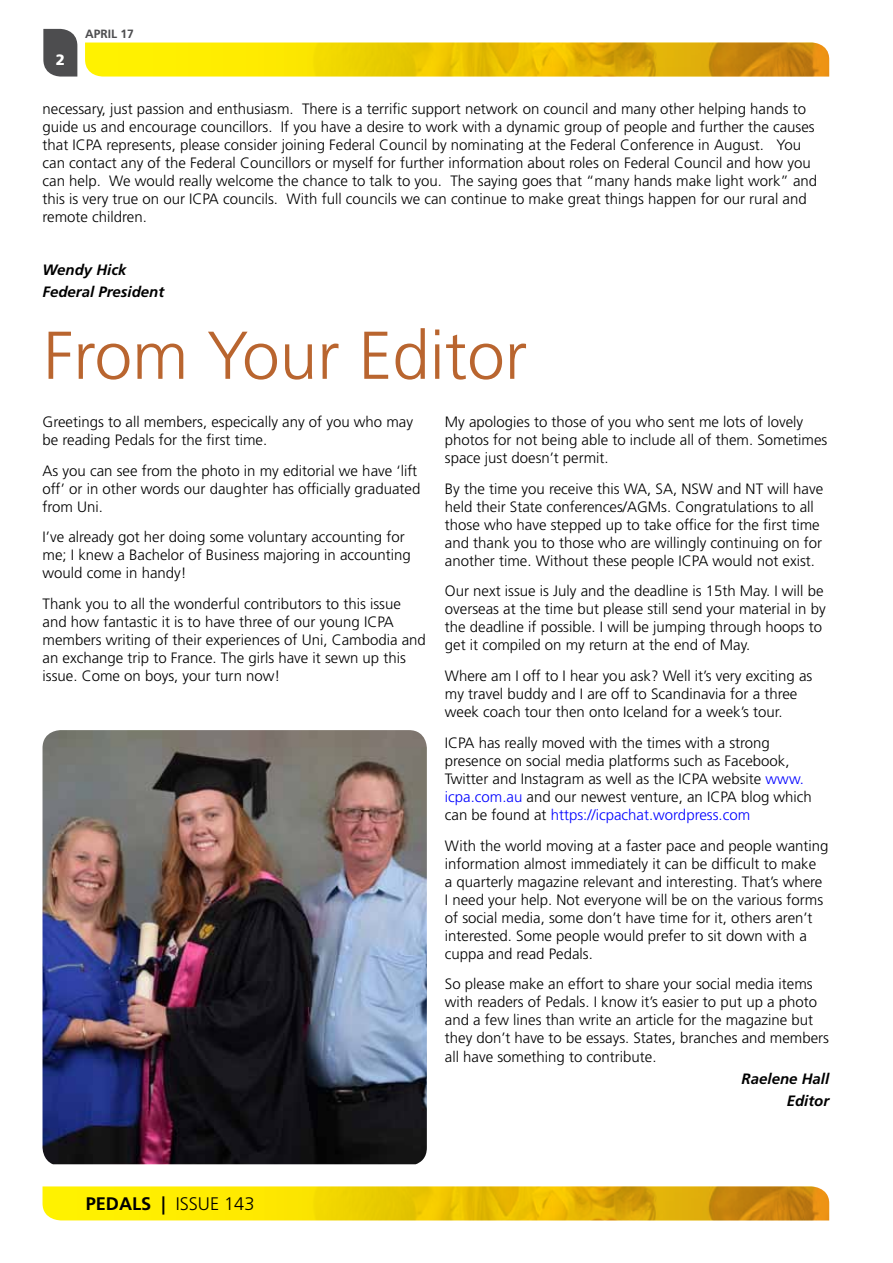
<style>
.page{position:relative;width:893px;height:1263px;background:#fff}
.page>*{position:absolute;margin:0;border:0;box-sizing:border-box;transform-origin:0 0}
.t1{font:300 67.5px "Frutiger LT Std";letter-spacing:-.01em;color:#b9652f}
.t2{font:300 18.15px "Frutiger LT Std";color:#000}
.t3{font:300 15px/18px "Frutiger LT Std";color:#000}
.t4{font:italic 700 15px/22px "Frutiger LT Std";color:#000}
.t5{font:900 15px "Frutiger LT Std";color:#fff}
.t6{font:700 12px "Frutiger LT Std";color:#4d4d4f}
.s1{color:#00f}
.s2{font-weight:700}
</style>
<div class="page">
<div style="left:85px;top:43px;width:174px;height:34px;background:#fff000"></div>
<div style="left:43px;top:1186px;width:216px;height:34px;background:#ffef00"></div>
<img style="left:259px;top:1186px;width:570px;height:34px">
<img style="left:259px;top:43px;width:570px;height:34px">
<svg style="left:43px;top:29px;width:34px;height:48px;background:#5c5c5e"></svg>
<img style="left:43px;top:730px;width:384px;height:434px">
<p class="t6" style="left:85px;top:27px;width:50px">APRIL 17</p>
<p class="t5" style="left:56px;top:51px;width:11px">2</p>
<p class="t3" style="left:43px;top:100px;width:776px">necessary, just passion and enthusiasm. There is a terrific support network on council and many other helping hands to guide us and encourage councillors. If you have a desire to work with a dynamic group of people and further the causes that IC PA represents, please consider joining Federal Council by nominating at the Federal Conference in August. You can contact any of the Federal Councillors or myself for further information about roles on Federal Council and how you can help. We would really welcome the chance to talk to you. The saying goes that “many hands make light work” and this is very true on our IC PA councils. With full councils we can continue to make great things happen for our rural and remote children.</p>
<p class="t4" style="left:43px;top:259px;width:123px">Wendy Hick<br>Federal President</p>
<h1 class="t1" style="left:43px;top:317px;width:485px">From Your Editor</h1>
<p class="t3" style="left:43px;top:413px;width:372px">Greetings to all members, especically any of you who may be reading Pedals for the first time.</p>
<p class="t3" style="left:43px;top:462px;width:379px">As you can see from the photo in my editorial we have ‘lift off’ or in other words our daughter has officially graduated from Uni.</p>
<p class="t3" style="left:43px;top:528px;width:370px">I’ve already got her doing some voluntary accounting for me; I knew a Bachelor of Business majoring in accounting would come in handy!</p>
<p class="t3" style="left:43px;top:595px;width:385px">Thank you to all the wonderful contributors to this issue and how fantastic it is to have three of our young IC PA members writing of their experiences of U ni, Cambodia and an exchange trip to France. The girls have it sewn up this issue. Come on boys, your turn now!</p>
<p class="t3" style="left:445px;top:413px;width:384px">My apologies to those of you who sent me lots of lovely photos for not being able to include all of them. Sometimes space just doesn’t permit.</p>
<p class="t3" style="left:445px;top:480px;width:380px">By the time you receive this WA, SA, NSW and NT will have held their State conferences/AGMs. Congratulations to all those who have stepped up to take office for the first time and thank you to those who are willingly continuing on for another time. Without these people IC PA would not exist.</p>
<p class="t3" style="left:445px;top:582px;width:382px">Our next issue is July and the deadline is 15th May. I will be overseas at the time but please still send your material in by the deadline if possible. I will be jumping through hoops to get it compiled on my return at the end of May.</p>
<p class="t3" style="left:445px;top:667px;width:369px">Where am I off to I hear you ask? Well it’s very exciting as my travel buddy and I are off to Scandinavia for a three week coach tour then onto Iceland for a week’s tour.</p>
<p class="t3" style="left:445px;top:734px;width:369px">IC PA has really moved with the times with a strong presence on social media platforms such as Facebook, Twitter and Instagram as well as the IC PA website <span class="s1">www. icpa.com.au</span> and our newest venture, an IC PA blog which can be found at <span class="s1">https://icpachat.wordpress.com</span></p>
<p class="t3" style="left:445px;top:837px;width:385px">With the world moving at a faster pace and people wanting information almost immediately it can be difficult to make<br>a quarterly magazine relevant and interesting. That’s where<br>I need your help. Not everyone will be on the various forms of social media, some don’t have time for it, others aren’t interested. Some people would prefer to sit down with a cuppa and read Pedals.</p>
<p class="t3" style="left:445px;top:975px;width:386px">So please make an effort to share your social media items with readers of Pedals. I know it’s easier to put up a photo and a few lines than write an article for the magazine but they don’t have to be essays. States, branches and members all have something to contribute.</p>
<p class="t4" style="left:742px;top:1067px;width:89px;text-align:right">Raelene Hall<br>Editor</p>
<p class="t2" style="left:86px;top:1193px;width:170px"><span class="s2">PEDALS |</span> issue 143</p>
</div>
